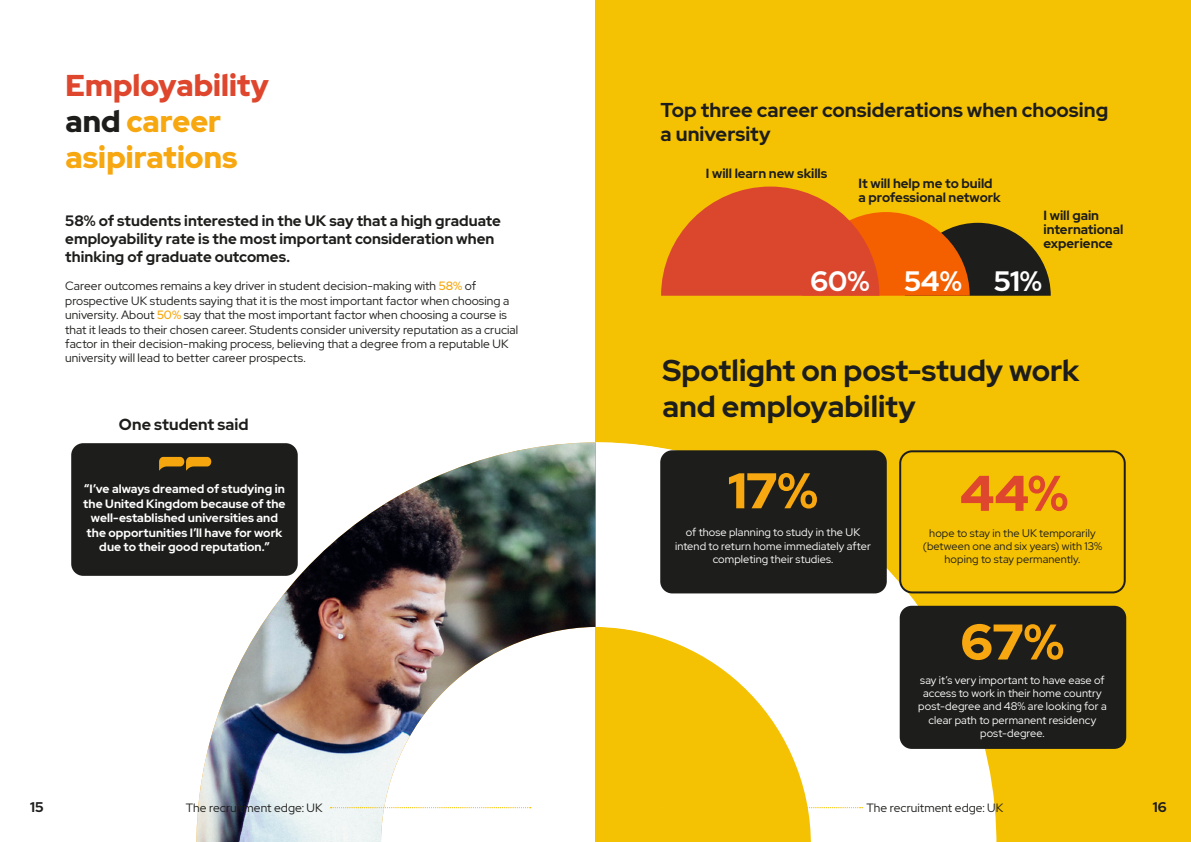
<style>
.page{position:relative;width:1191px;height:842px;background:#fff}
.page>*{position:absolute;margin:0;border:0;box-sizing:border-box;transform-origin:0 0}
.t1{font:900 50px "Red Hat Display";color:#f7a70f}
.t2{font:900 50px "Red Hat Display";color:#de472d}
.t3{font:700 30px/36px "Red Hat Display";color:#1d1d1b}
.t4{font:900 30px/36px "Red Hat Display";color:#f7a70f}
.t5{font:700 28px "Red Hat Display";color:#fff}
.t6{font:700 20px/24px "Red Hat Display";color:#1d1d1b}
.t7{font:700 16px "Red Hat Display";color:#1d1d1b}
.t8{font:700 15px/18px "Red Hat Display";color:#1d1d1b}
.t9{font:700 14px "Red Hat Display";color:#1d1d1b}
.t10{font:700 13.2px/14.1px "Red Hat Display";color:#1d1d1b}
.t11{font:12px/14.4px "Red Hat Display";color:#1d1d1b}
.t12{font:700 12px/14.4px "Red Hat Display";letter-spacing:.005em;color:#fff;text-align:center}
.t13{font:11px/13.2px "Red Hat Display";letter-spacing:.005em;color:#fff;text-align:center}
.t14{font:11px/13.2px "Red Hat Display";letter-spacing:.005em;color:#1d1d1b;text-align:center}
.s1{color:#de472d}
.s2{color:#1d1d1b}
.s3{font-weight:500;color:#f7a70f}
</style>
<div class="page">
<div style="left:595px;top:0;width:596px;height:842px;background:#f5c203"></div>
<svg style="left:595px;top:442px;width:414px;height:400px"></svg>
<img style="left:196px;top:442px;width:399px;height:400px">
<svg style="left:331px;top:807px;width:200px;height:1px"></svg>
<svg style="left:660px;top:807px;width:202px;height:1px"></svg>
<div style="left:71px;top:443px;width:227px;height:133px;background:#1d1d1b;border-radius:12px"></div>
<svg style="left:159px;top:457px;width:52px;height:14px"></svg>
<div style="left:899px;top:450px;width:226px;height:143px;border:2px solid #1d1d1b;border-radius:12px"></div>
<div style="left:899px;top:606px;width:227px;height:143px;background:#1d1d1b;border-radius:12px"></div>
<div style="left:660px;top:450px;width:226px;height:143px;background:#1d1d1b;border-radius:12px"></div>
<svg style="left:969px;top:223px;width:81px;height:73px"></svg>
<svg style="left:661px;top:187px;width:308px;height:109px"></svg>
<h2 class="t4" style="left:66px;top:67px;width:205px"><span class="s1">Employability </span><span class="s2">and</span> career asipirations</h2>
<p class="t8" style="left:65px;top:211px;width:437px">58% of students interested in the UK say that a high graduate employability rate is the most important consideration when thinking of graduate outcomes.</p>
<p class="t11" style="left:65px;top:279px;width:454px">Career outcomes remains a key driver in student decision-making with <span class="s3">58%</span> of prospective UK students saying that it is the most important factor when choosing a university. About <span class="s3">50%</span> say that the most important factor when choosing a course is that it leads to their chosen career. Students consider university reputation as a crucial factor in their decision-making process, believing that a degree from a reputable UK university will lead to better career prospects.</p>
<h3 class="t7" style="left:119px;top:414px;width:131px">One student said</h3>
<h3 class="t6" style="left:660px;top:98px;width:449px">Top three career considerations when choosing a university</h3>
<p class="t10" style="left:706px;top:166px;width:123px">I will learn new skills</p>
<p class="t10" style="left:858px;top:176px;width:144px">It will help me to build a professional network</p>
<p class="t10" style="left:1043px;top:208px;width:81px">I will gain international experience</p>
<h3 class="t5" style="left:810px;top:263px;width:61px">60%</h3>
<h3 class="t5" style="left:904px;top:263px;width:139px">54% 51%</h3>
<h2 class="t3" style="left:662px;top:352px;width:418px">Spotlight on post-study work and employability</h2>
<h1 class="t1" style="left:728px;top:458px;width:91px">17%</h1>
<p class="t12" style="left:83px;top:482px;width:204px">“I’ve always dreamed of studying in the United Kingdom because of the well-established universities and the opportunities I’ll have for work due to their good reputation.”</p>
<h1 class="t2" style="left:959px;top:460px;width:110px">44%</h1>
<p class="t13" style="left:675px;top:526px;width:197px">of those planning to study in the UK intend to return home immediately after completing their studies.</p>
<p class="t14" style="left:922px;top:526px;width:181px">hope to stay in the UK temporarily (between one and six years) with 13% hoping to stay permanently.</p>
<h1 class="t1" style="left:960px;top:609px;width:105px">67%</h1>
<p class="t13" style="left:918px;top:673px;width:190px">say it’s very important to have ease of access to work in their home country post-degree and 48% are looking for a clear path to permanent residency post-degree.</p>
<p class="t9" style="left:30px;top:798px;width:15px">15</p>
<p class="t11" style="left:186px;top:800px;width:138px">The recruitment edge: UK</p>
<p class="t11" style="left:866px;top:800px;width:138px">The recruitment edge: UK</p>
<p class="t9" style="left:1152px;top:798px;width:16px">16</p>
</div>
